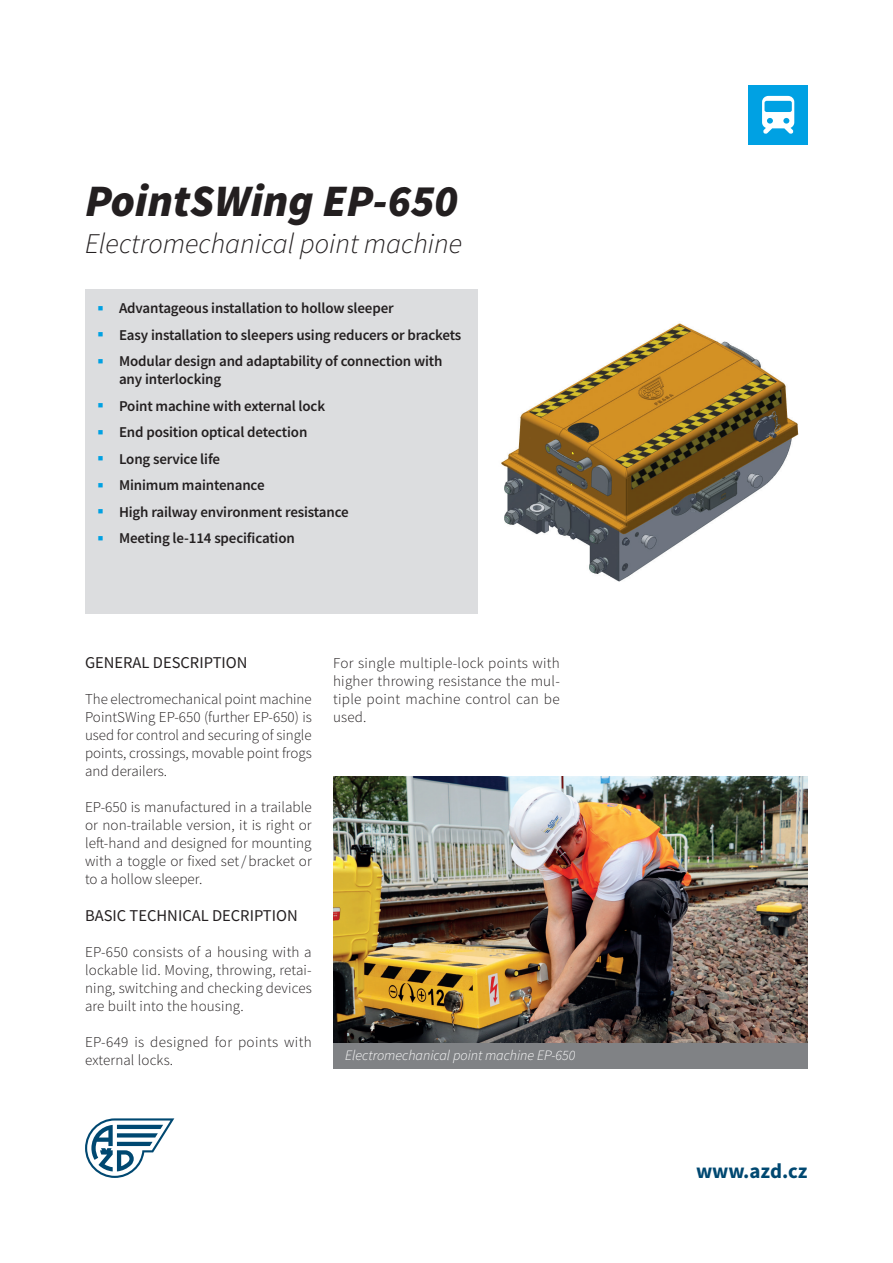
<style>
.page{position:relative;width:893px;height:1263px;background:#fff}
.page>*{position:absolute;margin:0;border:0;box-sizing:border-box;transform-origin:0 0}
.t1{font:italic 900 45px "Source Sans Pro";color:#231f20}
.t2{font:italic 300 28.5px "Source Sans Pro";color:#231f20}
.t3{font:700 21px "Source Sans Pro";color:#004871}
.mezititulek{font:16.5px "Source Sans Pro";color:#231f20}
.text{font:300 15px/18px "Source Sans Pro";letter-spacing:.01em;color:#231f20;text-align:justify}
.t4{font:600 15px/18px "Source Sans Pro";letter-spacing:-.01em;color:#231f20}
.t5{font:italic 300 14.25px "Source Sans Pro";color:#fff}
</style>
<div class="page">
<div style="left:748px;top:85px;width:60px;height:60px;background:#00a1e3"></div>
<svg style="left:762px;top:96px;width:32px;height:38px"></svg>
<div style="left:85px;top:289px;width:392px;height:325px;background:#dcdddf"></div>
<svg style="left:85px;top:1118px;width:89px;height:60px"></svg>
<img style="left:333px;top:776px;width:475px;height:267px">
<div style="left:333px;top:1043px;width:475px;height:26px;background:#808285"></div>
<img style="left:501px;top:323px;width:298px;height:259px">
<p class="t1" style="left:85px;top:170px;width:374px">PointSWing EP-650</p>
<p class="t2" style="left:85px;top:226px;width:379px">Electromechanical point machine</p>
<p class="t4" style="left:119px;top:299px;width:276px">Advantageous installation to hollow sleeper</p>
<p class="t4" style="left:119px;top:325px;width:344px">Easy installation to sleepers using reducers or brackets</p>
<p class="t4" style="left:119px;top:352px;width:325px">Modular design and adaptability of connection with any interlocking</p>
<p class="t4" style="left:119px;top:396px;width:208px">Point machine with external lock</p>
<p class="t4" style="left:119px;top:423px;width:190px">End position optical detection</p>
<p class="t4" style="left:119px;top:449px;width:103px">Long service life</p>
<p class="t4" style="left:119px;top:476px;width:147px">Minimum maintenance</p>
<p class="t4" style="left:119px;top:502px;width:231px">High railway environment resistance</p>
<p class="t4" style="left:119px;top:529px;width:177px">Meeting le-114 specification</p>
<p class="mezititulek" style="left:85px;top:652px;width:164px">GENERAL DESCRIPTION</p>
<p class="text" style="left:85px;top:690px;width:228px">The electromechanical point machine PointSWing EP-650 (further EP-650) is used for control and securing of single points, crossings, movable point frogs and derailers.</p>
<p class="text" style="left:85px;top:798px;width:228px">EP-650 is manufactured in a trailable or non-trailable version, it is right or left-hand and designed for mounting with a toggle or fixed set/bracket or to a hollow sleeper.</p>
<p class="mezititulek" style="left:85px;top:904px;width:214px">BASIC TECHNICAL DECRIPTION</p>
<p class="text" style="left:85px;top:943px;width:228px">EP-650 consists of a housing with a lockable lid. Moving, throwing, retai&shy;ning, switching and checking devices are built into the housing.</p>
<p class="text" style="left:85px;top:1033px;width:228px">EP-649 is designed for points with external locks.</p>
<p class="text" style="left:333px;top:654px;width:228px">For single multiple-lock points with higher throwing resistance the mul&shy;tiple point machine control can be used.</p>
<p class="t5" style="left:345px;top:1047px;width:232px">Electromechanical point machine EP-650</p>
<p class="t3" style="left:696px;top:1157px;width:113px">www.azd.cz</p>
</div>
